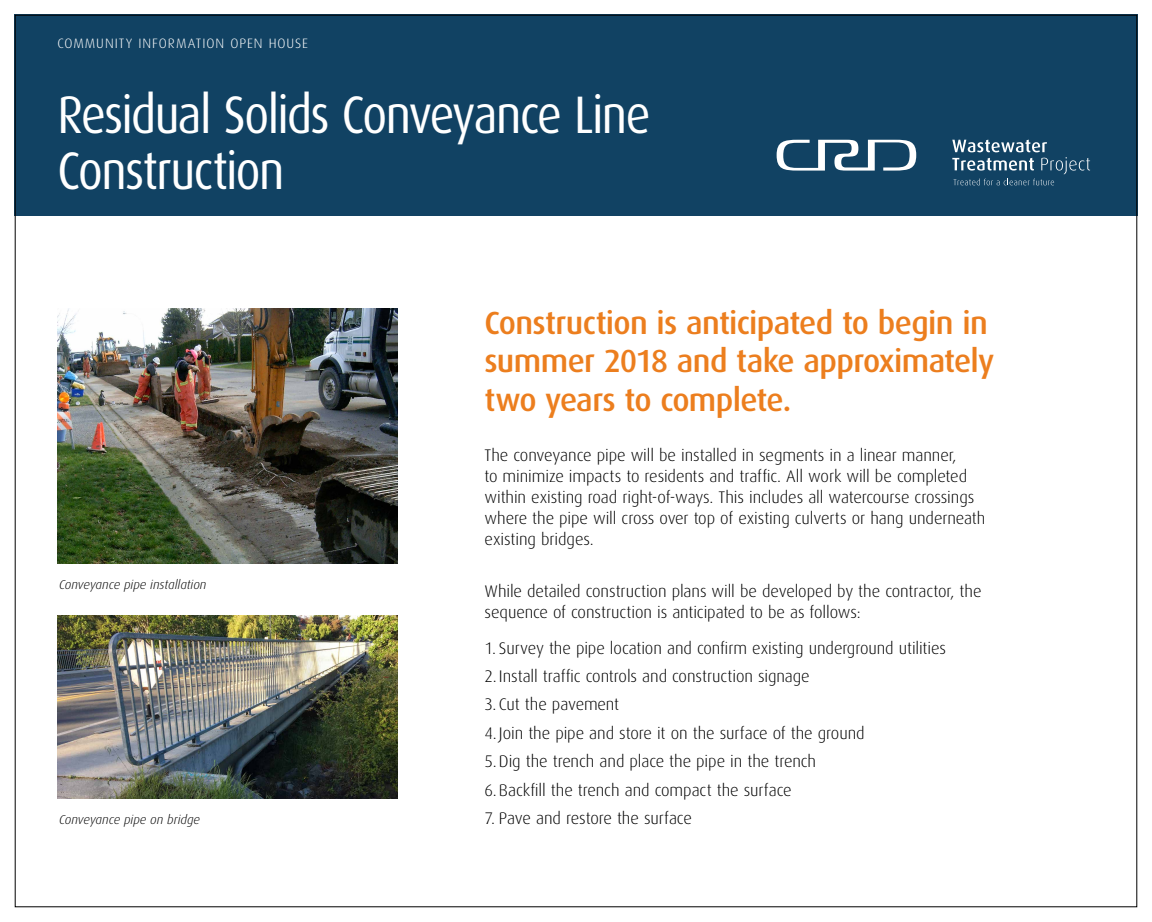
<style>
.page{position:relative;width:1152px;height:922px;background:#fff}
.page>*{position:absolute;margin:0;border:0;box-sizing:border-box;transform-origin:0 0}
.t1{font:52.8px/56px "Dax OT";letter-spacing:-.035em;color:#fff;scale:.9 1}
.t2{font:500 32px/38.4px "Dax OT";letter-spacing:-.02em;color:#ec7e1e}
.t3{font:300 16.8px/21.2px "Dax OT";letter-spacing:-.005em;color:#000}
.t4{font:300 13.6px "Dax OT";letter-spacing:.07em;color:#fff}
.t5{font:italic 300 12.8px "Dax OT";color:#000}
</style>
<div class="page">
<div style="left:14px;top:14px;width:1124px;height:202px;background:#114263"></div>
<svg style="left:777px;top:140px;width:139px;height:30px"></svg>
<svg style="left:952px;top:140px;width:138px;height:45px"></svg>
<img style="left:58px;top:308px;width:340px;height:255px">
<img style="left:58px;top:615px;width:340px;height:184px">
<p class="t4" style="left:58px;top:31px;width:252px">COMMUNITY INFORMATION OPEN HOUSE</p>
<h1 class="t1" style="left:58px;top:77px;width:660px">Residual Solids Conveyance Line<br>Construction</h1>
<p class="t5" style="left:59px;top:572px;width:149px">Conveyance pipe installation</p>
<p class="t5" style="left:59px;top:807px;width:142px">Conveyance pipe on bridge</p>
<h2 class="t2" style="left:485px;top:298px;width:511px">Construction is anticipated to begin in summer 2018 and take approximately two years to complete.</h2>
<p class="t3" style="left:485px;top:441px;width:502px">The conveyance pipe will be installed in segments in a linear manner,<br>to minimize impacts to residents and traffic. All work will be completed within existing road right-of-ways. This includes all watercourse crossings where the pipe will cross over top of existing culverts or hang underneath existing bridges.</p>
<p class="t3" style="left:485px;top:577px;width:498px">While detailed construction plans will be developed by the contractor, the sequence of construction is anticipated to be as follows:</p>
<p class="t3" style="left:485px;top:634px;width:463px">1. Survey the pipe location and confirm existing underground utilities</p>
<p class="t3" style="left:485px;top:662px;width:327px">2. Install traffic controls and construction signage</p>
<p class="t3" style="left:485px;top:691px;width:136px">3. Cut the pavement</p>
<p class="t3" style="left:485px;top:716px;width:382px;line-height:28.4px">4. Join the pipe and store it on the surface of the ground<br>5.Dig the trench and place the pipe in the trench<br>6.Backfill the trench and compact the surface</p>
<p class="t3" style="left:485px;top:804px;width:209px">7. Pave and restore the surface</p>
</div>
